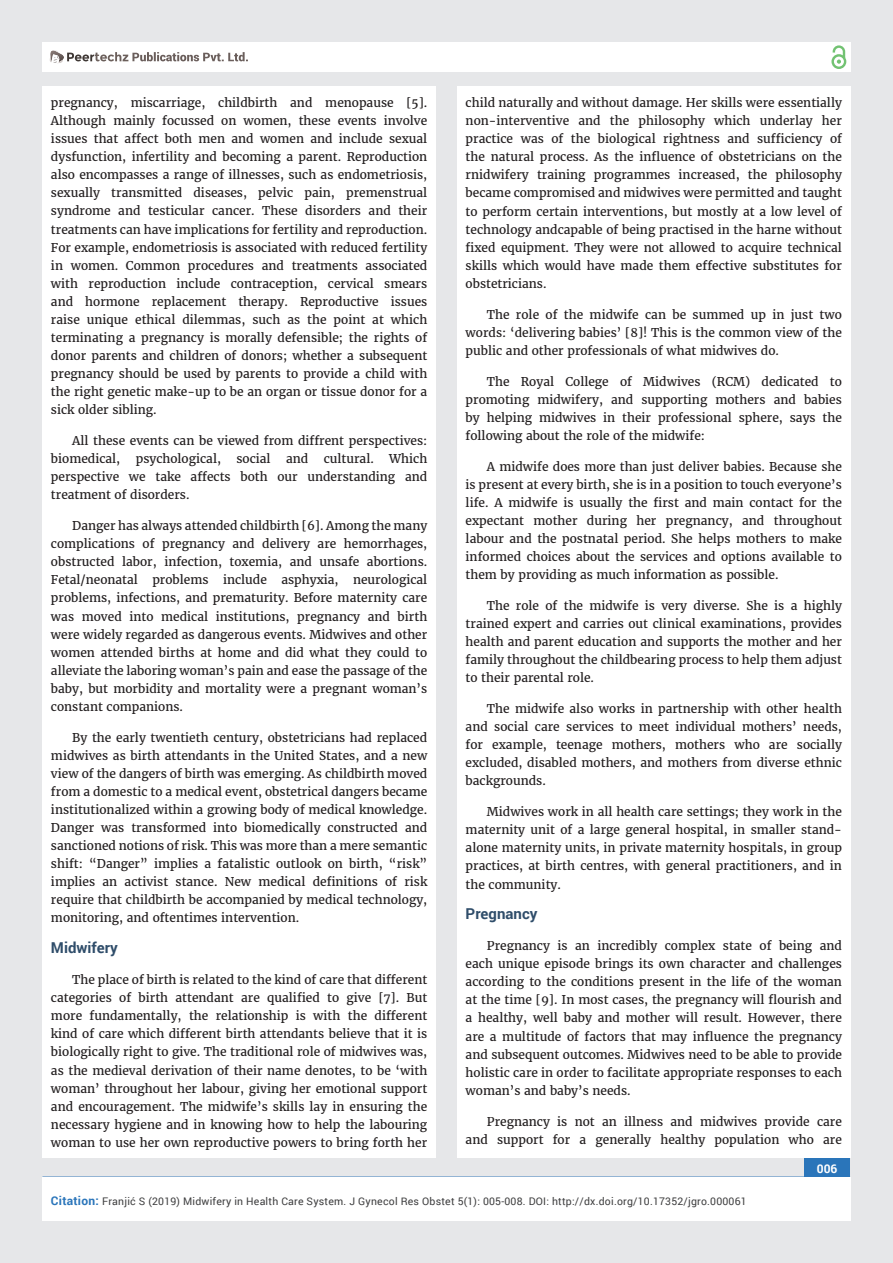
<style>
.page{position:relative;width:893px;height:1263px;background:#e6e7e9}
.page>*{position:absolute;margin:0;border:0;box-sizing:border-box;transform-origin:0 0}
.t1{font:700 15px "Roboto";color:#2f4d6a}
.t2{font:12px/18px "Merriweather";color:#231f20;text-align:justify}
.t3{font:700 12px "Roboto";color:#fff}
.t4{font:10.5px "Roboto";letter-spacing:.02em;color:#3e3e3f}
.s1{font-weight:700;font-size:12px;color:#2a75ba}
</style>
<div class="page">
<div style="left:42px;top:43px;width:808px;height:29px;background:#fff"></div>
<div style="left:831px;top:54px;width:15px;height:15px;border:2px solid #72c272;border-radius:50%"></div>
<svg style="left:831px;top:45px;width:15px;height:19px"></svg>
<div style="left:804px;top:1157px;width:46px;height:43px;background:#2a75ba"></div>
<svg style="left:49px;top:50px;width:199px;height:14px"></svg>
<div style="left:42px;top:1177px;width:809px;height:43px;background:#fff"></div>
<div style="left:42px;top:87px;width:394px;height:1071px;background:#fff"></div>
<div style="left:457px;top:87px;width:393px;height:1071px;background:#fff"></div>
<p class="t2" style="left:51px;top:94px;width:378px">pregnancy, miscarriage, childbirth and menopause [5].<br>Although mainly focussed on women, these events involve issues that affect both men and women and include sexual dysfunction, infertility and becoming a parent. Reproduction also encompasses a range of illnesses, such as endometriosis, sexually transmitted diseases, pelvic pain, premenstrual syndrome and testicular cancer. These disorders and their treatments can have implications for fertility and reproduction.<br>For example, endometriosis is associated with reduced fertility in women. Common procedures and treatments associated with reproduction include contraception, cervical smears and hormone replacement therapy. Reproductive issues raise unique ethical dilemmas, such as the point at which terminating a pregnancy is morally defensible; the rights of donor parents and children of donors; whether a subsequent pregnancy should be used by parents to provide a child with the right genetic make-up to be an organ or tissue donor for a sick older sibling.</p>
<p class="t2" style="left:51px;top:432px;width:378px;text-indent:21px">All these events can be viewed from diffrent perspectives: biomedical,</p>
<p class="t2" style="left:51px;top:450px;width:378px;text-indent:338px">Which perspective we take affects both our understanding and treatment of disorders.</p>
<p class="t2" style="left:51px;top:517px;width:378px;text-indent:21px">Danger has always attended childbirth [6]. Among the many complications of pregnancy and delivery are hemorrhages, obstructed labor, infection, toxemia, and unsafe abortions.<br>Fetal/neonatal problems include asphyxia, neurological problems, infections, and prematurity. Before maternity care was moved into medical institutions, pregnancy and birth were widely regarded as dangerous events. Midwives and other women attended births at home and did what they could to alleviate the laboring woman’s pain and ease the passage of the baby, but morbidity and mortality were a pregnant woman’s constant companions.</p>
<p class="t2" style="left:51px;top:728px;width:378px;text-indent:21px">By the early twentieth century, obstetricians had replaced midwives as birth attendants in the United States, and a new view of the dangers of birth was emerging. As childbirth moved from a domestic to a medical event, obstetrical dangers became institutionalized within a growing body of medical knowledge.<br>Danger was transformed into biomedically constructed and sanctioned notions of risk. This was more than a mere semantic shift: “Danger” implies a fatalistic outlook on birth, “risk” implies an activist stance. New medical definitions of risk require that childbirth be accompanied by medical technology, monitoring, and oftentimes intervention.</p>
<p class="t1" style="left:51px;top:938px;width:68px">Midwifery</p>
<p class="t2" style="left:51px;top:971px;width:378px;text-indent:21px">The place of birth is related to the kind of care that different categories of birth attendant are qualified to give [7]. But more fundamentally, the relationship is with the different kind of care which different birth attendants believe that it is biologically right to give. The traditional role of midwives was, as the medieval derivation of their name denotes, to be ‘with woman’ throughout her labour, giving her emotional support and encouragement. The midwife’s skills lay in ensuring the necessary hygiene and in knowing how to help the labouring woman to use her own reproductive powers to bring forth her</p>
<p class="t2" style="left:136px;top:450px;width:87px">psychological,</p>
<p class="t2" style="left:236px;top:450px;width:36px">social</p>
<p class="t2" style="left:286px;top:450px;width:24px">and</p>
<p class="t2" style="left:324px;top:450px;width:52px">cultural.</p>
<p class="t2" style="left:466px;top:94px;width:378px">child naturally and without damage. Her skills were essentially non-interventive and the philosophy which underlay her practice was of the biological rightness and sufficiency of the natural process. As the influence of obstetricians on the rnidwifery training programmes increased, the philosophy became compromised and midwives were permitted and taught to perform certain interventions, but mostly at a low level of technology andcapable of being practised in the harne without fixed equipment. They were not allowed to acquire technical skills which would have made them effective substitutes for obstetricians.</p>
<p class="t2" style="left:466px;top:305px;width:378px;text-indent:21px">The role of the midwife can be summed up in just two words: ‘delivering babies’ [8]! This is the common view of the public and other professionals of what midwives do.</p>
<p class="t2" style="left:466px;top:372px;width:378px;text-indent:21px">The Royal College of Midwives (RCM) dedicated to promoting midwifery, and supporting mothers and babies by helping midwives in their professional sphere, says the following about the role of the midwife:</p>
<p class="t2" style="left:466px;top:457px;width:378px;text-indent:21px">A midwife does more than just deliver babies. Because she is present at every birth, she is in a position to touch everyone’s life. A midwife is usually the first and main contact for the expectant mother during her pregnancy, and throughout labour and the postnatal period. She helps mothers to make informed choices about the services and options available to them by providing as much information as possible.</p>
<p class="t2" style="left:466px;top:597px;width:378px;text-indent:21px">The role of the midwife is very diverse. She is a highly trained expert and carries out clinical examinations, provides health and parent education and supports the mother and her family throughout the childbearing process to help them adjust to their parental role.</p>
<p class="t2" style="left:466px;top:700px;width:378px;text-indent:21px">The midwife also works in partnership with other health and social care services to meet individual mothers’ needs, for example, teenage mothers, mothers who are socially excluded, disabled mothers, and mothers from diverse ethnic backgrounds.</p>
<p class="t2" style="left:466px;top:803px;width:378px;text-indent:21px">Midwives work in all health care settings; they work in the maternity unit of a large general hospital, in smaller stand&shy;alone maternity units, in private maternity hospitals, in group practices, at birth centres, with general practitioners, and in the community.</p>
<p class="t1" style="left:466px;top:904px;width:73px">Pregnancy</p>
<p class="t2" style="left:466px;top:937px;width:378px;text-indent:21px">Pregnancy is an incredibly complex state of being and each unique episode brings its own character and challenges according to the conditions present in the life of the woman at the time [9]. In most cases, the pregnancy will flourish and a healthy, well baby and mother will result. However, there are a multitude of factors that may influence the pregnancy and subsequent outcomes. Midwives need to be able to provide holistic care in order to facilitate appropriate responses to each woman’s and baby’s needs.</p>
<p class="t2" style="left:466px;top:1112px;width:378px;text-align:right">Pregnancy is not an illness and midwives provide care and support for a generally healthy population who are</p>
<p class="t3" style="left:817px;top:1161px;width:22px">006</p>
<p class="t4" style="left:51px;top:1194px;width:697px"><span class="s1">Citation:</span> Franjić S (2019) Midwifery in Health Care System. J Gynecol Res Obstet 5(1): 005-008. DOI: http://dx.doi.org/10.17352/jgro.000061</p>
</div>
